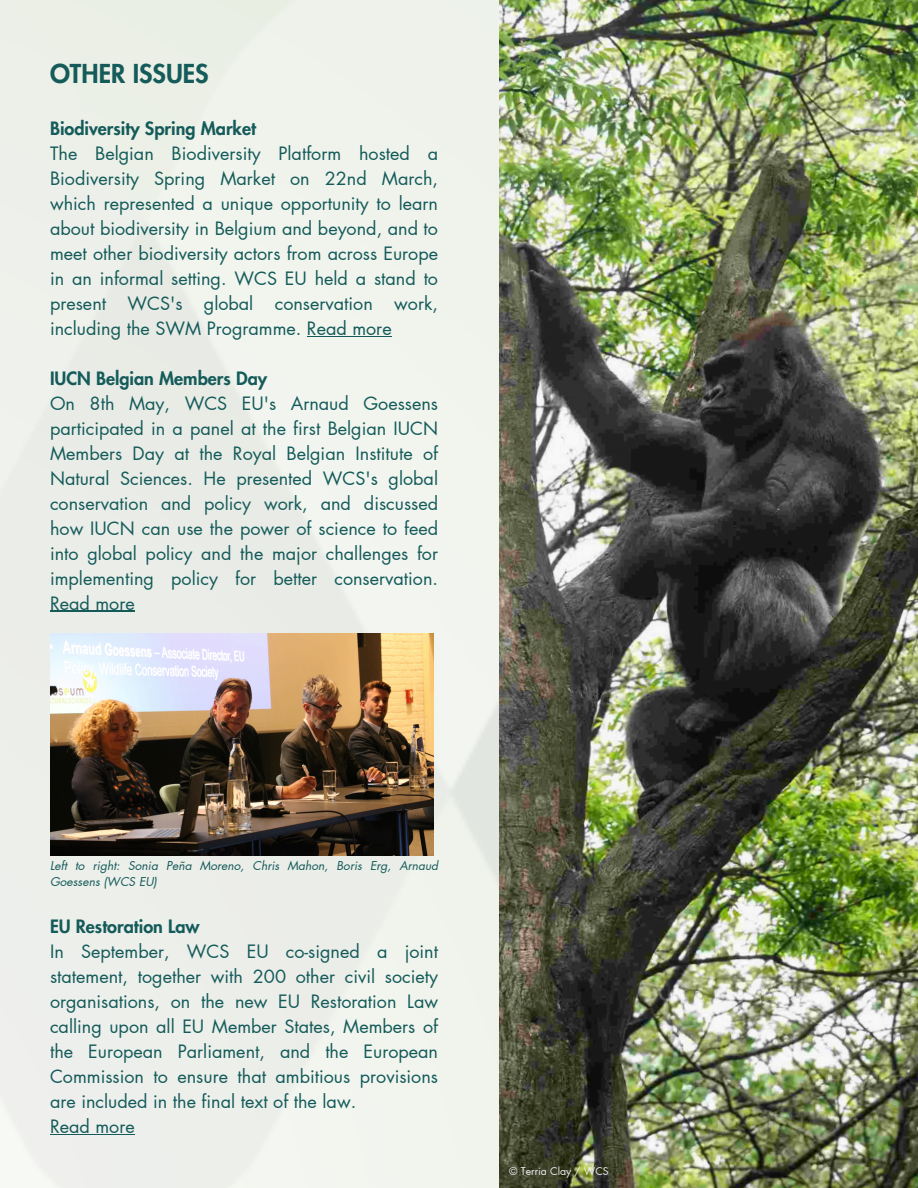
<style>
.page{position:relative;width:918px;height:1188px;background:#fff}
.page>*{position:absolute;margin:0;border:0;box-sizing:border-box;transform-origin:0 0}
.t1{font:800 25.5px "Futura LT Pro";color:#145b5a}
.t2{font:18px/25px "Futura LT Pro";color:#145b5a;text-align:justify}
.t3{font:800 18px "Futura LT Pro";color:#145b5a}
.t4{font:italic 12px/16px "Futura LT Pro";color:#145b5a}
.t5{font:10.5px "Futura LT Pro";color:#eceef5}
</style>
<div class="page">
<div style="left:0;top:0;width:499px;height:1188px;background:#eef0eb"></div>
<hr style="left:307px;top:336px;width:85px;height:1px;background:#145b5a">
<hr style="left:50px;top:611px;width:85px;height:1px;background:#145b5a">
<hr style="left:50px;top:1134px;width:85px;height:1px;background:#145b5a">
<img style="left:50px;top:634px;width:384px;height:222px">
<img style="left:499px;top:0;width:419px;height:1188px">
<h1 class="t1" style="left:50px;top:62px;width:160px">OTHER ISSUES</h1>
<p class="t3" style="left:50px;top:120px;width:208px">Biodiversity Spring Market</p>
<p class="t2" style="left:50px;top:142px;width:390px">The Belgian Biodiversity Platform hosted a Biodiversity Spring Market on 22nd March, which represented a unique opportunity to learn about biodiversity in Belgium and beyond, and to meet other biodiversity actors from across Europe in an informal setting. WCS EU held a stand to present WCS's global conservation work, including the SWM Programme. Read more</p>
<p class="t3" style="left:50px;top:370px;width:219px">IUCN Belgian Members Day</p>
<p class="t2" style="left:50px;top:392px;width:390px">On 8th May, WCS EU's Arnaud Goessens participated in a panel at the first Belgian IUCN Members Day at the Royal Belgian Institute of Natural Sciences. He presented WCS's global conservation and policy work, and discussed how IUCN can use the power of science to feed into global policy and the major challenges for implementing policy for better conservation.<br>Read more</p>
<p class="t4" style="left:50px;top:858px;width:390px">Left to right: Sonia Peña Moreno, Chris Mahon, Boris Erg, Arnaud<br>Goessens (WCS EU)</p>
<p class="t3" style="left:50px;top:918px;width:151px">EU Restoration Law</p>
<p class="t2" style="left:50px;top:940px;width:390px;text-align:left">In September, WCS EU co-signed a joint statement, together with 200 other civil society organisations, on the new EU Restoration Law calling upon all EU Member States, Members of the European Parliament, and the European Commission to ensure that ambitious provisions are included in the final text of the law.<br>Read more</p>
<p class="t5" style="left:509px;top:1166px;width:101px">© Terria Clay / WCS</p>
</div>
